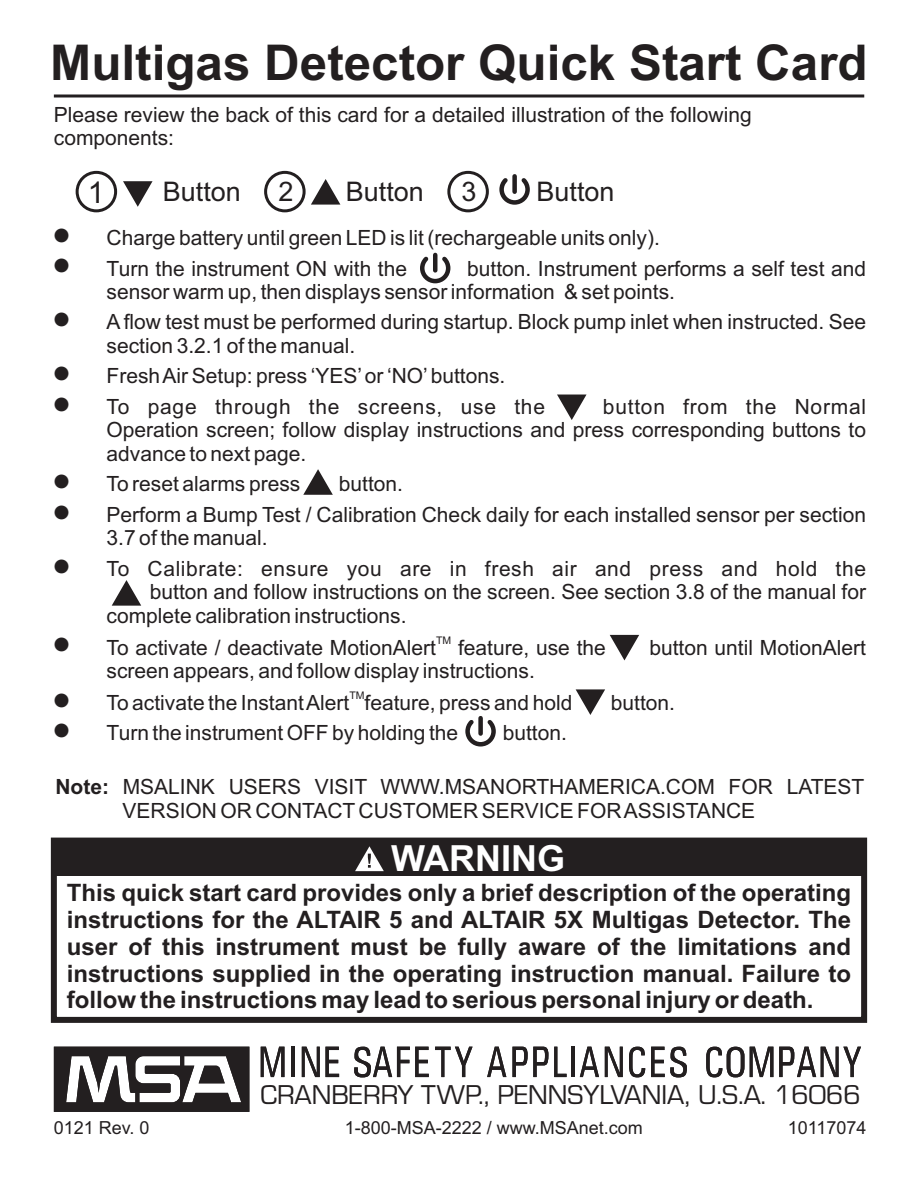
<style>
.page{position:relative;width:918px;height:1188px;background:#fff}
.page>*{position:absolute;margin:0;border:0;box-sizing:border-box;transform-origin:0 0}
.t1{font:700 49.5px "Arial";color:#231f20}
.t2{font:700 36px "Arial";color:#fff}
.t3{font:30px "Arial";color:#231f20}
.t4{font:28.2px "Eurostile Roman DTC";color:#231f20}
.t5{font:27px "Arial";color:#231f20}
.t6{font:700 24px/26.7px "Arial";color:#231f20;text-align:justify}
.t7{font:21px/23.4px "Arial";color:#231f20}
.t8{font:21px "Arial";letter-spacing:.03em;color:#231f20}
.t9{font:18px "Arial";color:#231f20}
.t10{font:10.5px "Arial";color:#231f20}
.s1{font-weight:700}
</style>
<div class="page">
<svg style="left:54px;top:94px;width:810px;height:4px;background:#595657"></svg>
<div style="left:51px;top:838px;width:816px;height:185px;border:6px solid #231f20"></div>
<div style="left:54px;top:841px;width:810px;height:35px;background:#231f20"></div>
<svg style="left:355px;top:846px;width:29px;height:25px"></svg>
<svg style="left:629px;top:1047px;width:16px;height:30px"></svg>
<svg style="left:512px;top:1047px;width:55px;height:30px"></svg>
<svg style="left:435px;top:1047px;width:38px;height:30px"></svg>
<svg style="left:487px;top:1047px;width:19px;height:30px"></svg>
<svg style="left:580px;top:1047px;width:19px;height:30px"></svg>
<svg style="left:354px;top:1047px;width:75px;height:30px"></svg>
<svg style="left:651px;top:1047px;width:36px;height:30px"></svg>
<svg style="left:302px;top:1047px;width:37px;height:30px"></svg>
<svg style="left:605px;top:1047px;width:18px;height:30px"></svg>
<svg style="left:779px;top:1047px;width:82px;height:30px"></svg>
<hr style="left:291px;top:1047px;width:3px;height:30px;background:#231f20">
<hr style="left:571px;top:1047px;width:4px;height:30px;background:#231f20">
<svg style="left:261px;top:1047px;width:24px;height:30px"></svg>
<svg style="left:706px;top:1047px;width:67px;height:30px"></svg>
<svg style="left:54px;top:1047px;width:195px;height:65px"></svg>
<svg style="left:420px;top:253px;width:31px;height:31px"></svg>
<hr style="left:433px;top:255px;width:4px;height:15px;background:#231f20">
<svg style="left:557px;top:395px;width:30px;height:25px"></svg>
<svg style="left:303px;top:469px;width:30px;height:26px"></svg>
<svg style="left:112px;top:580px;width:29px;height:26px"></svg>
<svg style="left:465px;top:716px;width:31px;height:31px"></svg>
<div style="left:478px;top:718px;width:5px;height:16px;background:#231f20"></div>
<div style="left:76px;top:171px;width:41px;height:41px;border:3px solid #231f20;border-radius:50%"></div>
<div style="left:264px;top:171px;width:42px;height:41px;border:3px solid #231f20;border-radius:50%"></div>
<div style="left:447px;top:171px;width:42px;height:41px;border:3px solid #231f20;border-radius:50%"></div>
<svg style="left:123px;top:181px;width:30px;height:26px"></svg>
<svg style="left:311px;top:179px;width:29px;height:26px"></svg>
<svg style="left:499px;top:174px;width:31px;height:31px"></svg>
<div style="left:512px;top:176px;width:5px;height:16px;background:#231f20"></div>
<svg style="left:576px;top:689px;width:29px;height:26px"></svg>
<svg style="left:610px;top:635px;width:29px;height:25px"></svg>
<h1 class="t1" style="left:50px;top:45px;width:819px">Multigas Detector Quick Start Card</h1>
<p class="t7" style="left:54px;top:105px;width:699px">Please review the back of this card for a detailed illustration of the following components:</p>
<h3 class="t3" style="left:88px;top:181px;width:18px">1</h3>
<p class="t5" style="left:163px;top:182px;width:80px">Button</p>
<p class="t5" style="left:278px;top:182px;width:17px">2</p>
<p class="t5" style="left:346px;top:182px;width:80px">Button</p>
<p class="t5" style="left:462px;top:182px;width:17px">3</p>
<p class="t5" style="left:537px;top:182px;width:80px">Button</p>
<p class="t7" style="left:107px;top:228px;width:555px">Charge battery until green LED is lit (rechargeable units only).</p>
<p class="t7" style="left:107px;top:259px;width:302px">Turn the instrument ON with the</p>
<p class="t7" style="left:107px;top:259px;width:761px;text-indent:361px">button. Instrument performs a self test and sensor warm up, then displays sensor information &amp; set points.</p>
<p class="t7" style="left:107px;top:312px;width:761px">A flow test must be performed during startup. Block pump inlet when instructed. See section 3.2.1 of the manual.</p>
<p class="t7" style="left:107px;top:363px;width:440px;line-height:30.6px">FreshAir Setup: press ‘YES’or ‘NO’buttons.<br>To page through the screens, use the</p>
<p class="t7" style="left:107px;top:397px;width:761px;text-align:justify;text-indent:496px">button from the Normal Operation screen; follow display instructions and press corresponding buttons to advance to next page.</p>
<p class="t7" style="left:107px;top:474px;width:195px">To reset alarms press</p>
<p class="t7" style="left:107px;top:471px;width:761px;line-height:30.6px;text-indent:232px">button.<br>Perform a Bump Test / Calibration Check daily for each installed sensor per section</p>
<p class="t7" style="left:107px;top:528px;width:163px">3.7 of the manual.</p>
<p class="t8" style="left:107px;top:561px;width:761px">To Calibrate: ensure you are in fresh air and press and hold the</p>
<p class="t7" style="left:150px;top:582px;width:718px">button and follow instructions on the screen. See section 3.8 of the manual for</p>
<p class="t7" style="left:107px;top:606px;width:301px">complete calibration instructions.</p>
<p class="t7" style="left:107px;top:637px;width:501px">To activate / deactivate MotionAlert feature, use the screen appears, and follow display instructions.</p>
<p class="t10" style="left:436px;top:636px;width:17px">TM</p>
<p class="t7" style="left:649px;top:637px;width:218px">button until MotionAlert</p>
<p class="t10" style="left:349px;top:692px;width:17px">TM</p>
<p class="t7" style="left:107px;top:693px;width:467px">To activate the InstantAlert feature, press and hold</p>
<p class="t7" style="left:611px;top:693px;width:66px">button.</p>
<p class="t7" style="left:107px;top:723px;width:353px">Turn the instrument OFF by holding the</p>
<p class="t7" style="left:503px;top:723px;width:66px">button.</p>
<p class="t7" style="left:123px;top:777px;width:743px;text-indent:-67px"><span class="s1">Note:</span> MSALINK USERS VISIT WWW.MSANORTHAMERICA.COM FOR LATEST<br>VERSION OR CONTACT CUSTOMER SERVICE FORASSISTANCE</p>
<h2 class="t2" style="left:391px;top:845px;width:175px">WARNING</h2>
<p class="t6" style="left:67px;top:882px;width:786px">This quick start card provides only a brief description of the operating instructions for the ALTAIR 5 and ALTAIR 5X Multigas Detector. The user of this instrument must be fully aware of the limitations and instructions supplied in the operating instruction manual. Failure to follow the instructions may lead to serious personal injury or death.</p>
<h3 class="t4" style="left:260px;top:1086px;width:602px">CRANBERRY TWP., PENNSYLVANIA, U.S.A. 16066</h3>
<p class="t9" style="left:54px;top:1121px;width:97px">0121 Rev. 0</p>
<p class="t9" style="left:345px;top:1121px;width:299px">1-800-MSA-2222 / www.MSAnet.com</p>
<p class="t9" style="left:788px;top:1121px;width:80px">10117074</p>
</div>
